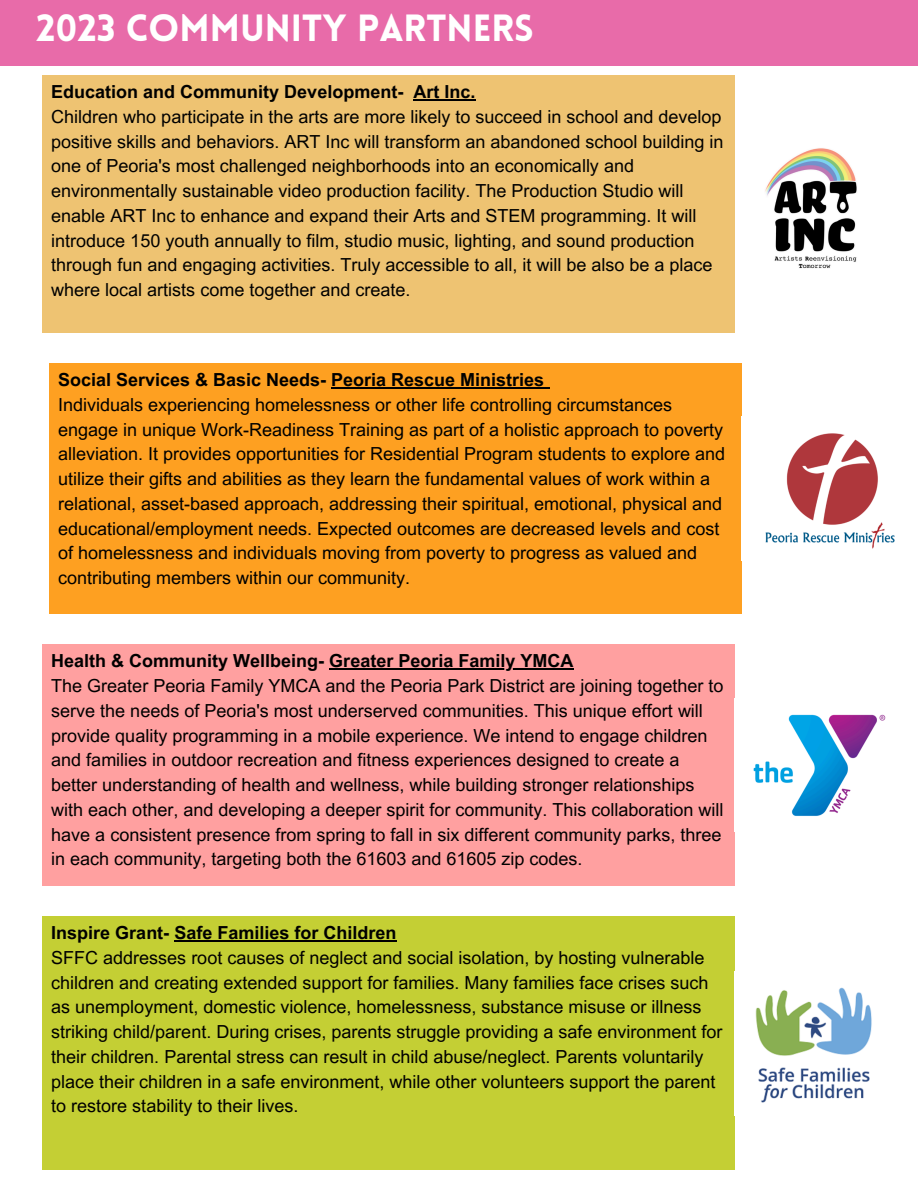
<style>
.page{position:relative;width:918px;height:1188px;background:#fff}
.page>*{position:absolute;margin:0;border:0;box-sizing:border-box;transform-origin:0 0}
.t1{font:900 37.05px "Lovelo";color:#fff}
.t2{font:18px/24.8px "Arial MT Pro";color:#000}
.t3{font:700 18px "Arial MT Pro";color:#000}
</style>
<div class="page">
<div style="left:0;top:0;width:918px;height:65px;background:#e86ba9"></div>
<div style="left:42px;top:75px;width:692px;height:258px;background:#eec372"></div>
<hr style="left:413px;top:99px;width:62px;height:1px;background:#000">
<div style="left:42px;top:644px;width:692px;height:242px;background:#ffa0a0"></div>
<hr style="left:329px;top:668px;width:244px;height:2px;background:#000">
<div style="left:49px;top:363px;width:692px;height:251px;background:#fea021"></div>
<hr style="left:331px;top:387px;width:213px;height:1px;background:#000">
<div style="left:42px;top:916px;width:692px;height:254px;background:#c4cf34"></div>
<hr style="left:174px;top:940px;width:222px;height:1px;background:#000">
<img style="left:765px;top:433px;width:130px;height:116px">
<img style="left:765px;top:148px;width:92px;height:121px">
<img style="left:753px;top:714px;width:133px;height:102px">
<img style="left:755px;top:987px;width:117px;height:116px">
<h1 class="t1" style="left:36px;top:13px;width:499px">2023 COMMUNITY PARTNERS</h1>
<p class="t3" style="left:51px;top:85px;width:426px">Education and Community Development- Art Inc.</p>
<p class="t2" style="left:51px;top:107px;width:674px">Children who participate in the arts are more likely to succeed in school and develop positive skills and behaviors. ART Inc will transform an abandoned school building in one of Peoria's most challenged neighborhoods into an economically and environmentally sustainable video production facility. The Production Studio will enable ART Inc to enhance and expand their Arts and STEM programming. It will introduce 150 youth annually to film, studio music, lighting, and sound production through fun and engaging activities. Truly accessible to all, it will be also be a place where local artists come together and create.</p>
<p class="t3" style="left:58px;top:373px;width:488px">Social Services &amp; Basic Needs- Peoria Rescue Ministries</p>
<p class="t2" style="left:58px;top:395px;width:669px">Individuals experiencing homelessness or other life controlling circumstances engage in unique Work-Readiness Training as part of a holistic approach to poverty alleviation. It provides opportunities for Residential Program students to explore and utilize their gifts and abilities as they learn the fundamental values of work within a relational, asset-based approach, addressing their spiritual, emotional, physical and educational/employment needs. Expected outcomes are decreased levels and cost of homelessness and individuals moving from poverty to progress as valued and contributing members within our community.</p>
<p class="t3" style="left:51px;top:654px;width:524px">Health &amp; Community Wellbeing- Greater Peoria Family YMCA</p>
<p class="t2" style="left:51px;top:676px;width:674px">The Greater Peoria Family YMCA and the Peoria Park District are joining together to</p>
<p class="t2" style="left:51px;top:700px;width:674px">serve the needs of Peoria's most underserved communities. This unique effort will provide quality programming in a mobile experience. We intend to engage children and families in outdoor recreation and fitness experiences designed to create a better understanding of health and wellness, while building stronger relationships with each other, and developing a deeper spirit for community. This collaboration will have a consistent presence from spring to fall in six different community parks, three in each community, targeting both the 61603 and 61605 zip codes.</p>
<p class="t3" style="left:51px;top:926px;width:347px">Inspire Grant- Safe Families for Children</p>
<p class="t2" style="left:51px;top:947px;width:673px">SFFC addresses root causes of neglect and social isolation, by hosting vulnerable children and creating extended support for families. Many families face crises such as unemployment, domestic violence, homelessness, substance misuse or illness striking child/parent. During crises, parents struggle providing a safe environment for their children. Parental stress can result in child abuse/neglect. Parents voluntarily place their children in a safe environment, while other volunteers support the parent to restore stability to their lives.</p>
</div>
